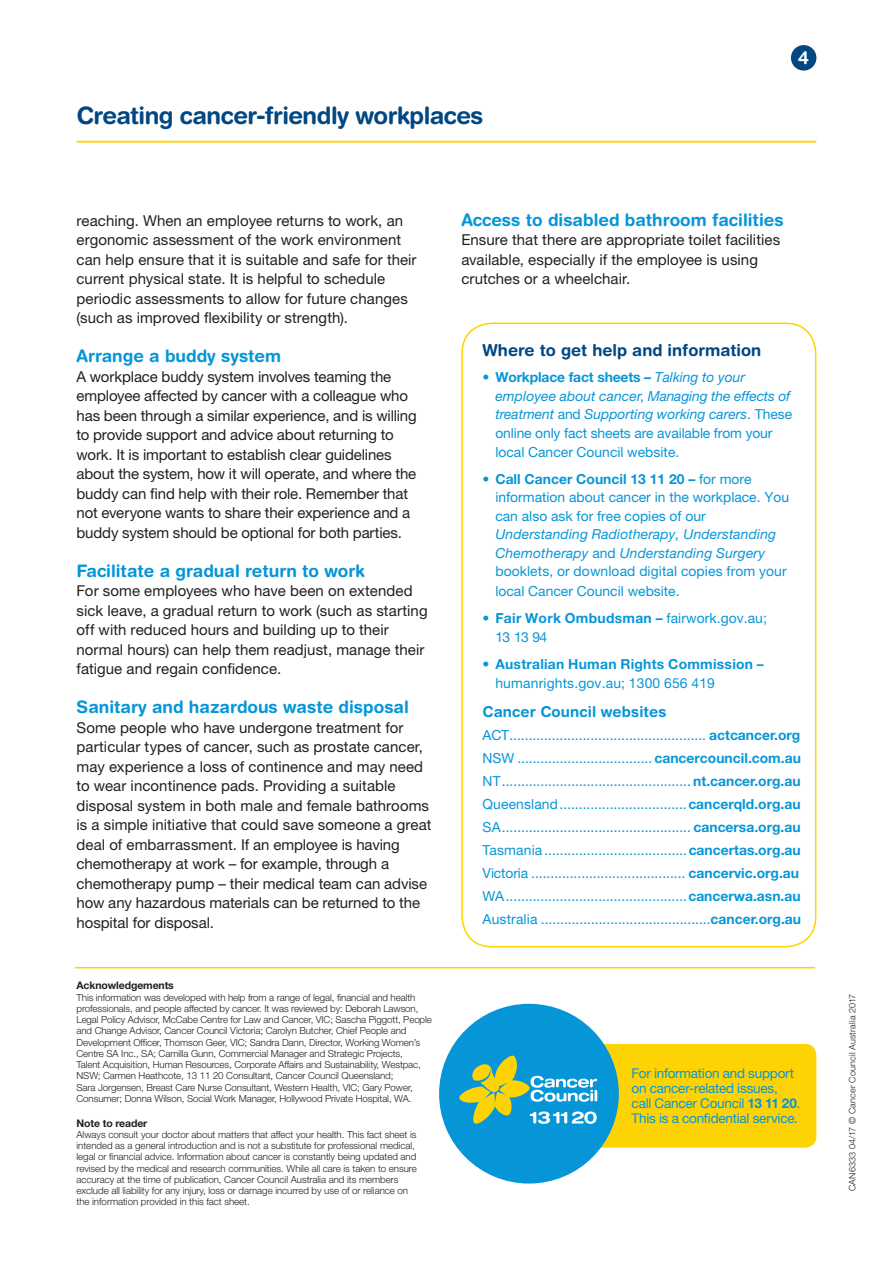
<style>
.page{position:relative;width:893px;height:1263px;background:#fff}
.page>*{position:absolute;margin:0;border:0;box-sizing:border-box;transform-origin:0 0}
.t1{font:700 24px "Helvetica Rounded LT Std";letter-spacing:-.02em;color:#014782}
.t2{font:700 18px "Helvetica Rounded LT Std";color:#fff}
.C_Head{font:700 17.25px "Helvetica Rounded LT Std";color:#0696d7}
.Box_Head{font:700 16.5px "Helvetica Rounded LT Std";color:#014782}
.Body_Copy{font:15px/19.5px "Helvetica Neue LT Std";color:#231f20}
.Table_B_Head{font:700 15px "Helvetica Rounded LT Std";letter-spacing:.01em;color:#0696d7}
.Box_Copy_Blue{font:13.8px/18.8px "Helvetica Neue LT Std";color:#0696d7}
.t3{font:italic 13.8px/18.8px "Helvetica Neue LT Std";color:#0696d7}
.t4{font:700 13.8px/18.8px "Helvetica Neue LT Std";letter-spacing:.02em;color:#0696d7}
._13_11_20_box_copy{font:13.5px/15px "Helvetica Neue LT Std";letter-spacing:-.015em;color:#0696d7}
.Acknowledgements_co{font:700 10.5px "Helvetica Neue LT Std";letter-spacing:-.01em;color:#231f20}
.Acknowledgements_co-2{font:300 9.75px/11.2px "Helvetica Neue LT Std";letter-spacing:-.01em;color:#231f20}
.Fine_print{font:300 9px "Helvetica Neue LT Std";letter-spacing:.02em;color:#231f20}
.s1{font-weight:700;font-style:normal}
.s2{font-style:normal}
.s3{font-weight:700}
.s4{font-style:italic}
.s5{font-weight:400}
</style>
<div class="page">
<hr style="left:77px;top:141px;width:739px;height:2px;background:#fed304">
<div style="left:791px;top:45px;width:25px;height:26px;background:#014782;border-radius:50%"></div>
<hr style="left:75px;top:967px;width:739px;height:1px;background:#fed304">
<div style="left:470px;top:1044px;width:346px;height:104px;background:#fed304;border-radius:11px"></div>
<div style="left:439px;top:1004px;width:180px;height:179px;background:#0696d7;border-radius:50%"></div>
<svg style="left:459px;top:1055px;width:138px;height:69px"></svg>
<div style="left:461px;top:323px;width:355px;height:624px;border:2px solid #fed304;border-radius:30px"></div>
<h1 class="t1" style="left:77px;top:101px;width:408px">Creating cancer-friendly workplaces</h1>
<p class="t2" style="left:798px;top:47px;width:12px">4</p>
<p class="Body_Copy" style="left:77px;top:211px;width:342px">reaching. When an employee returns to work, an ergonomic assessment of the work environment can help ensure that it is suitable and safe for their current physical state. It is helpful to schedule periodic assessments to allow for future changes (such as improved flexibility or strength).</p>
<p class="C_Head" style="left:77px;top:346px;width:206px">Arrange a buddy system</p>
<p class="Body_Copy" style="left:77px;top:367px;width:342px">A workplace buddy system involves teaming the employee affected by cancer with a colleague who has been through a similar experience, and is willing to provide support and advice about returning to work. It is important to establish clear guidelines about the system, how it will operate, and where the buddy can find help with their role. Remember that not everyone wants to share their experience and a buddy system should be optional for both parties.</p>
<p class="C_Head" style="left:77px;top:560px;width:290px">Facilitate a gradual return to work</p>
<p class="Body_Copy" style="left:77px;top:581px;width:353px">For some employees who have been on extended sick leave, a gradual return to work (such as starting off with reduced hours and building up to their normal hours) can help them readjust, manage their fatigue and regain confidence.</p>
<p class="C_Head" style="left:77px;top:697px;width:334px">Sanitary and hazardous waste disposal</p>
<p class="Body_Copy" style="left:77px;top:718px;width:357px">Some people who have undergone treatment for particular types of cancer, such as prostate cancer, may experience a loss of continence and may need to wear incontinence pads. Providing a suitable disposal system in both male and female bathrooms is a simple initiative that could save someone a great deal of embarrassment. If an employee is having chemotherapy at work – for example, through a chemotherapy pump – their medical team can advise how any hazardous materials can be returned to the hospital for disposal.</p>
<p class="Acknowledgements_co" style="left:77px;top:979px;width:99px">Acknowledgements</p>
<p class="Acknowledgements_co-2" style="left:77px;top:991px;width:357px">This information was developed with help from a range of legal, financial and health professionals, and people affected by cancer. It was reviewed by: Deborah Lawson, Legal Policy Advisor, McCabe Centre for Law and Cancer, VIC; Sascha Piggott, People and Change Advisor, Cancer Council Victoria; Carolyn Butcher, Chief People and Development Officer, Thomson Geer, VIC; Sandra Dann, Director, Working Women’s Centre SA Inc., SA; Camilla Gunn, Commercial Manager and Strategic Projects,<br>Talent Acquisition, Human Resources, Corporate Affairs and Sustainability, Westpac, NSW; Carmen Heathcote, 13 11 20 Consultant, Cancer Council Queensland;<br>Sara Jorgensen, Breast Care Nurse Consultant, Western Health, VIC; Gary Power, Consumer; Donna Wilson, Social Work Manager, Hollywood Private Hospital, WA.</p>
<p class="Acknowledgements_co" style="left:77px;top:1116px;width:72px">Note to reader</p>
<p class="Acknowledgements_co-2" style="left:77px;top:1128px;width:342px">Always consult your doctor about matters that affect your health. This fact sheet is intended as a general introduction and is not a substitute for professional medical, legal or financial advice. Information about cancer is constantly being updated and revised by the medical and research communities. While all care is taken to ensure accuracy at the time of publication, Cancer Council Australia and its members exclude all liability for any injury, loss or damage incurred by use of or reliance on the information provided in this fact sheet.</p>
<p class="C_Head" style="left:461px;top:209px;width:324px">Access to disabled bathroom facilities</p>
<p class="Body_Copy" style="left:461px;top:230px;width:320px">Ensure that there are appropriate toilet facilities available, especially if the employee is using crutches or a wheelchair.</p>
<p class="Box_Head" style="left:483px;top:340px;width:280px">Where to get help and information</p>
<p class="t3" style="left:495px;top:368px;width:298px;text-indent:-13px"><span class="s1">• Workplace fact sheets –</span> Talking to your employee about cancer<span class="s2">,</span> Managing the effects of treatment <span class="s2">and</span> Supporting working carers<span class="s2">. These online only fact sheets are available from your local Cancer Council website.</span></p>
<p class="Box_Copy_Blue" style="left:495px;top:469px;width:295px;text-indent:-13px"><span class="s3">• Call Cancer Council 13 11 20 –</span> for more information about cancer in the workplace. You can also ask for free copies of our <span class="s4">Understanding Radiotherapy, Understanding Chemotherapy</span> and <span class="s4">Understanding Surgery </span>booklets, or download digital copies from your local Cancer Council website.</p>
<p class="Box_Copy_Blue" style="left:495px;top:609px;width:273px;text-indent:-13px"><span class="s3">• Fair Work Ombudsman –</span> fairwork.gov.au;<br>13 13 94</p>
<p class="t4" style="left:495px;top:655px;width:270px;text-indent:-13px">• Australian Human Rights Commission – <span class="s5">humanrights.gov.au; 1300 656 419</span></p>
<p class="Table_B_Head" style="left:483px;top:703px;width:185px">Cancer Council websites</p>
<p class="Box_Copy_Blue" style="left:483px;top:726px;width:319px">ACT................................................... <span class="s3">actcancer.org</span></p>
<p class="Box_Copy_Blue" style="left:483px;top:749px;width:320px">NSW ................................... <span class="s3">cancercouncil.com.au</span></p>
<p class="Box_Copy_Blue" style="left:483px;top:772px;width:320px">NT................................................. <span class="s3">nt.cancer.org.au</span></p>
<p class="Box_Copy_Blue" style="left:483px;top:795px;width:319px">Queensland.................................<span class="s3">cancerqld.org.au</span></p>
<p class="Box_Copy_Blue" style="left:483px;top:818px;width:320px">SA................................................. <span class="s3">cancersa.org.au</span></p>
<p class="Box_Copy_Blue" style="left:483px;top:841px;width:320px">Tasmania .....................................<span class="s3">cancertas.org.au</span></p>
<p class="Box_Copy_Blue" style="left:483px;top:864px;width:318px">Victoria ........................................ <span class="s3">cancervic.org.au</span></p>
<p class="Box_Copy_Blue" style="left:483px;top:887px;width:320px">WA...............................................<span class="s3">cancerwa.asn.au</span></p>
<p class="Box_Copy_Blue" style="left:483px;top:910px;width:320px">Australia ............................................<span class="s3">cancer.org.au</span></p>
<p class="_13_11_20_box_copy" style="left:632px;top:1066px;width:170px">For information and support on cancer-related issues, call Cancer Council <span class="s3">13 11 20</span>.<br>This is a confidential service.</p>
<p class="Fine_print" style="left:847px;top:1191px;width:199px;rotate:-90deg">CAN6333 04/17 © Cancer Council Australia 2017</p>
</div>
